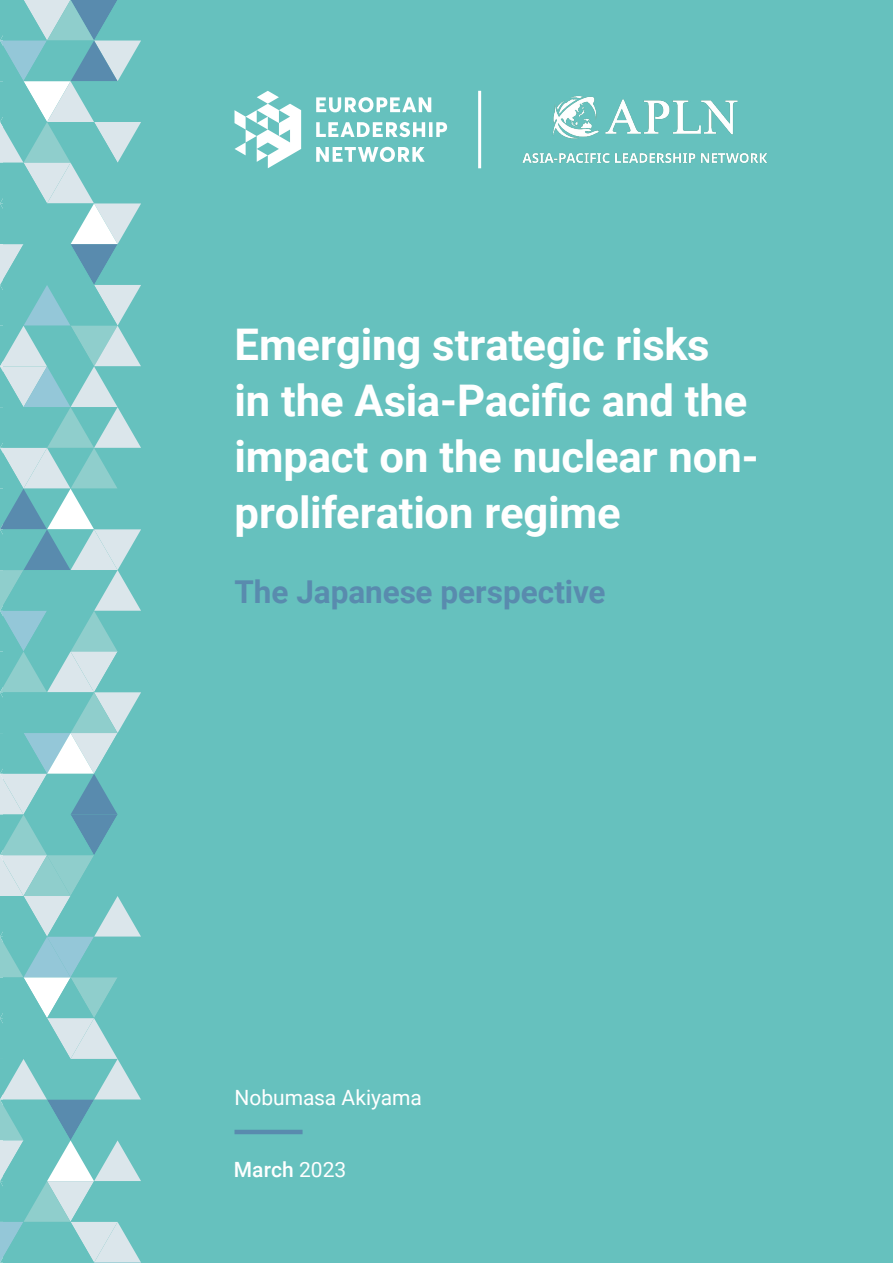
<style>
.page{position:relative;width:893px;height:1263px;background:#fff}
.page>*{position:absolute;margin:0;border:0;box-sizing:border-box;transform-origin:0 0}
.t1{font:700 43.65px/56.2px "Roboto";letter-spacing:-.005em;color:#fff}
.t2{font:700 31.5px "Roboto";color:#598bae}
.t3{font:21px "Roboto";color:#fff}
.t4{font:500 21px "Roboto";letter-spacing:.005em;color:#fff}
.s1{font-weight:400}
</style>
<div class="page">
<div style="left:3px;top:0;width:890px;height:1263px;background:#66c1be"></div>
<svg style="left:0;top:0;width:141px;height:1263px"></svg>
<svg style="left:234px;top:91px;width:213px;height:77px"></svg>
<hr style="left:478px;top:91px;width:3px;height:77px;background:#fff">
<img style="left:522px;top:96px;width:245px;height:67px">
<hr style="left:234px;top:1130px;width:69px;height:4px;background:#598bae">
<p class="t1" style="left:234px;top:314px;width:526px">Emerging strategic risks<br>in the Asia-Pacific and the impact on the nuclear non&shy;proliferation regime</p>
<p class="t2" style="left:234px;top:570px;width:372px">The Japanese perspective</p>
<p class="t3" style="left:234px;top:1082px;width:189px">Nobumasa Akiyama</p>
<p class="t4" style="left:234px;top:1155px;width:114px">March <span class="s1">2023</span></p>
</div>
